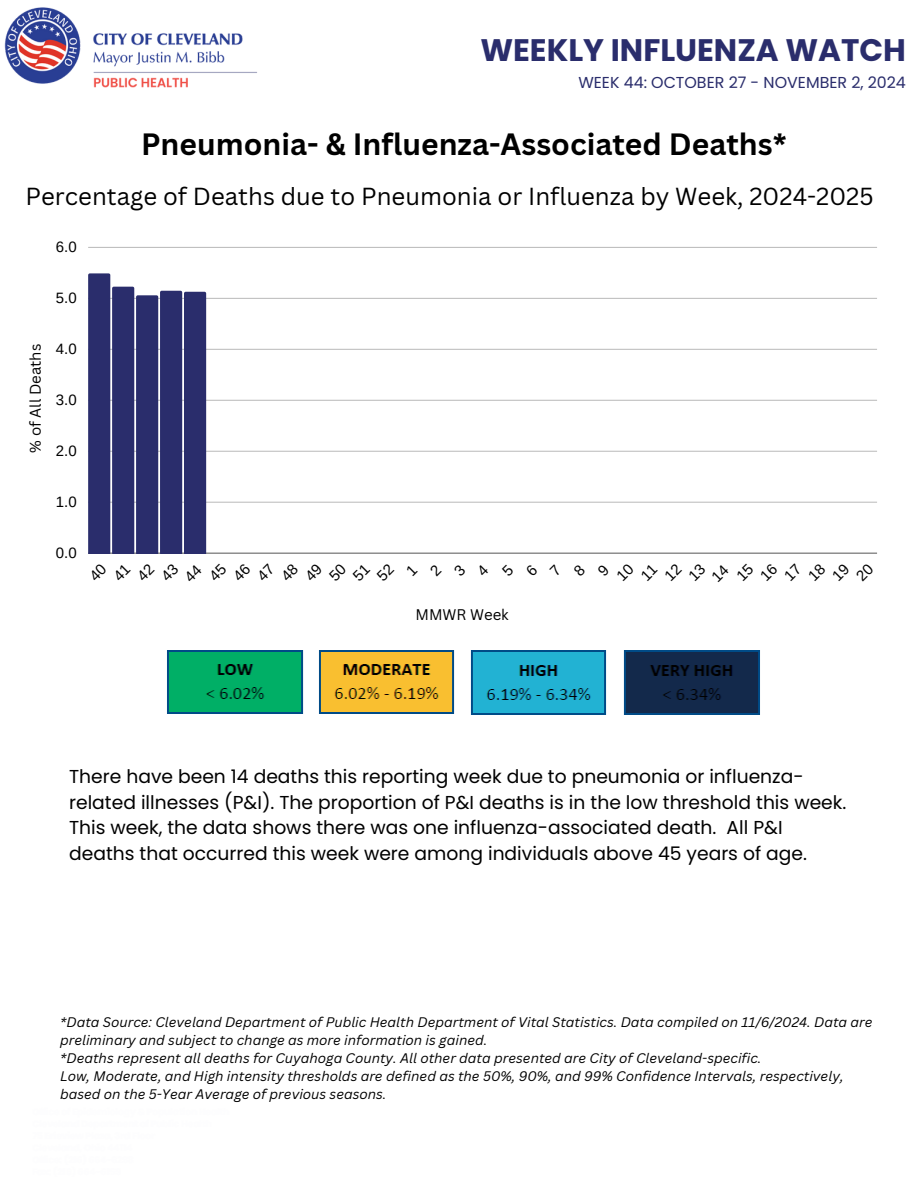
<style>
.page{position:relative;width:918px;height:1188px;background:#fff}
.page>*{position:absolute;margin:0;border:0;box-sizing:border-box;transform-origin:0 0}
.t1{font:700 31.2px "Poppins";color:#2a2d6c}
.t2{font:700 30px "Canva Sans";color:#000}
.t3{font:24px "Canva Sans";color:#000}
.t4{font:18.75px/25.8px "Poppins";color:#000}
.t5{font:15.9px "Poppins";color:#2a2d6c}
.t6{font:15px/17px "Arimo";color:#000}
.t7{font:15px "Canva Sans";color:#000}
.t8{font:italic 13.5px/18px "Canva Sans";color:#000}
</style>
<div class="page">
<img style="left:4px;top:7px;width:253px;height:81px">
<hr style="left:88px;top:553px;width:789px;height:1px;background:#000;opacity:.6">
<hr style="left:88px;top:502px;width:789px;height:1px;background:#cecece">
<hr style="left:88px;top:451px;width:789px;height:1px;background:#cbcbcb">
<hr style="left:88px;top:400px;width:789px;height:1px;background:#c8c8c8">
<hr style="left:88px;top:349px;width:789px;height:1px;background:#c6c6c6">
<hr style="left:88px;top:298px;width:789px;height:1px;background:#c3c3c3">
<hr style="left:88px;top:247px;width:789px;height:1px;background:#c0c0c0">
<svg style="left:88px;top:273px;width:118px;height:280px;background:#40437b"></svg>
<img style="left:167px;top:650px;width:593px;height:65px">
<p class="t1" style="left:480px;top:28px;width:427px">WEEKLY INFLUENZA WATCH</p>
<p class="t5" style="left:578px;top:71px;width:329px">WEEK 44: OCTOBER 27 - NOVEMBER 2, 2024</p>
<p class="t2" style="left:141px;top:123px;width:647px">Pneumonia- &amp; Influenza-Associated Deaths*</p>
<p class="t3" style="left:26px;top:179px;width:850px">Percentage of Deaths due to Pneumonia or Influenza by Week, 2024-2025</p>
<p class="t6" style="left:56px;top:239px;width:22px">6.0</p>
<p class="t6" style="left:56px;top:290px;width:22px">5.0</p>
<p class="t7" style="left:25px;top:453px;width:110px;rotate:-90deg">% of All Deaths</p>
<p class="t6" style="left:56px;top:341px;width:22px">4.0</p>
<p class="t6" style="left:56px;top:392px;width:22px">3.0</p>
<p class="t6" style="left:56px;top:443px;width:22px">2.0</p>
<p class="t6" style="left:56px;top:494px;width:22px">1.0</p>
<p class="t6" style="left:56px;top:545px;width:22px">0.0</p>
<p class="t6" style="left:169px;top:561px;width:18px;text-indent:-16px;rotate:-45deg">43<br>44</p>
<p class="t6" style="left:696px;top:561px;width:18px;text-indent:-16px;rotate:-45deg">13<br>14</p>
<p class="t7" style="left:415px;top:604px;width:95px">MMWR Week</p>
<h6 class="t4" style="left:69px;top:763px;width:779px">There have been 14 deaths this reporting week due to pneumonia or influenza&shy;related illnesses (P&amp;I). The proportion of P&amp;I deaths is in the low threshold this week.<br>This week, the data shows there was one influenza-associated death. All P&amp;I deaths that occurred this week were among individuals above 45 years of age.</h6>
<h3 class="t8" style="left:60px;top:1013px;width:814px">*Data Source: Cleveland Department of Public Health Department of Vital Statistics. Data compiled on 11/6/2024. Data are preliminary and subject to change as more information is gained.<br>*Deaths represent all deaths for Cuyahoga County. All other data presented are City of Cleveland-specific.<br>Low, Moderate, and High intensity thresholds are defined as the 50%, 90%, and 99% Confidence Intervals, respectively, based on the 5-Year Average of previous seasons.</h3>
</div>
